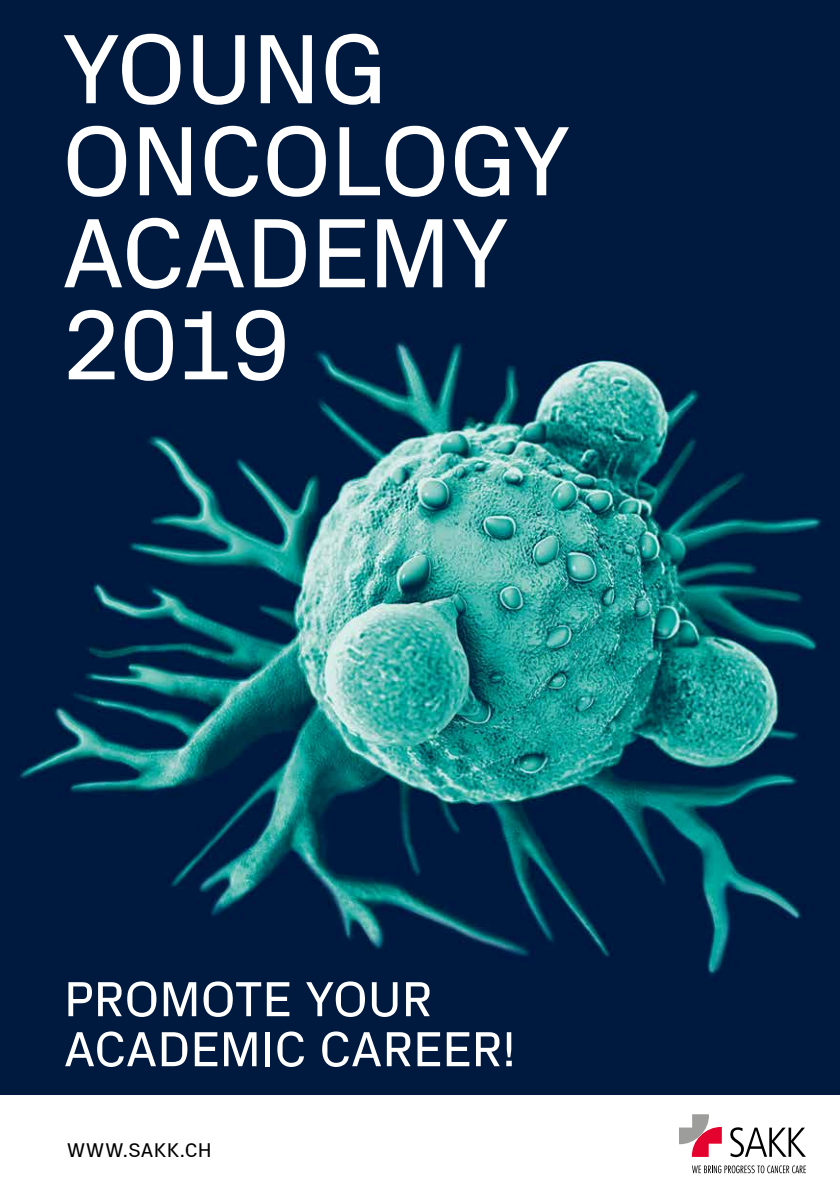
<style>
.page{position:relative;width:840px;height:1191px;background:#fff}
.page>*{position:absolute;margin:0;border:0;box-sizing:border-box;transform-origin:0 0}
.t1{font:100px/92px "Px Grotesk";letter-spacing:-.015em;color:#fff}
.t2{font:50px/50px "Px Grotesk";letter-spacing:-.01em;color:#fff}
.t3{font:20px "Px Grotesk";letter-spacing:.015em;color:#000}
</style>
<div class="page">
<img style="left:0;top:0;width:839px;height:1094px">
<svg style="left:679px;top:1114px;width:42px;height:42px"></svg>
<svg style="left:730px;top:1127px;width:75px;height:30px"></svg>
<svg style="left:692px;top:1165px;width:113px;height:8px"></svg>
<h1 class="t1" style="left:62px;top:21px;width:510px">YOUNG<br>ONCOLOGY<br>ACADEMY<br>2019</h1>
<p class="t2" style="left:64px;top:973px;width:453px">PROMOTE YOUR<br>ACADEMIC CAREER!</p>
<p class="t3" style="left:67px;top:1138px;width:146px">WWW.SAKK.CH</p>
</div>
